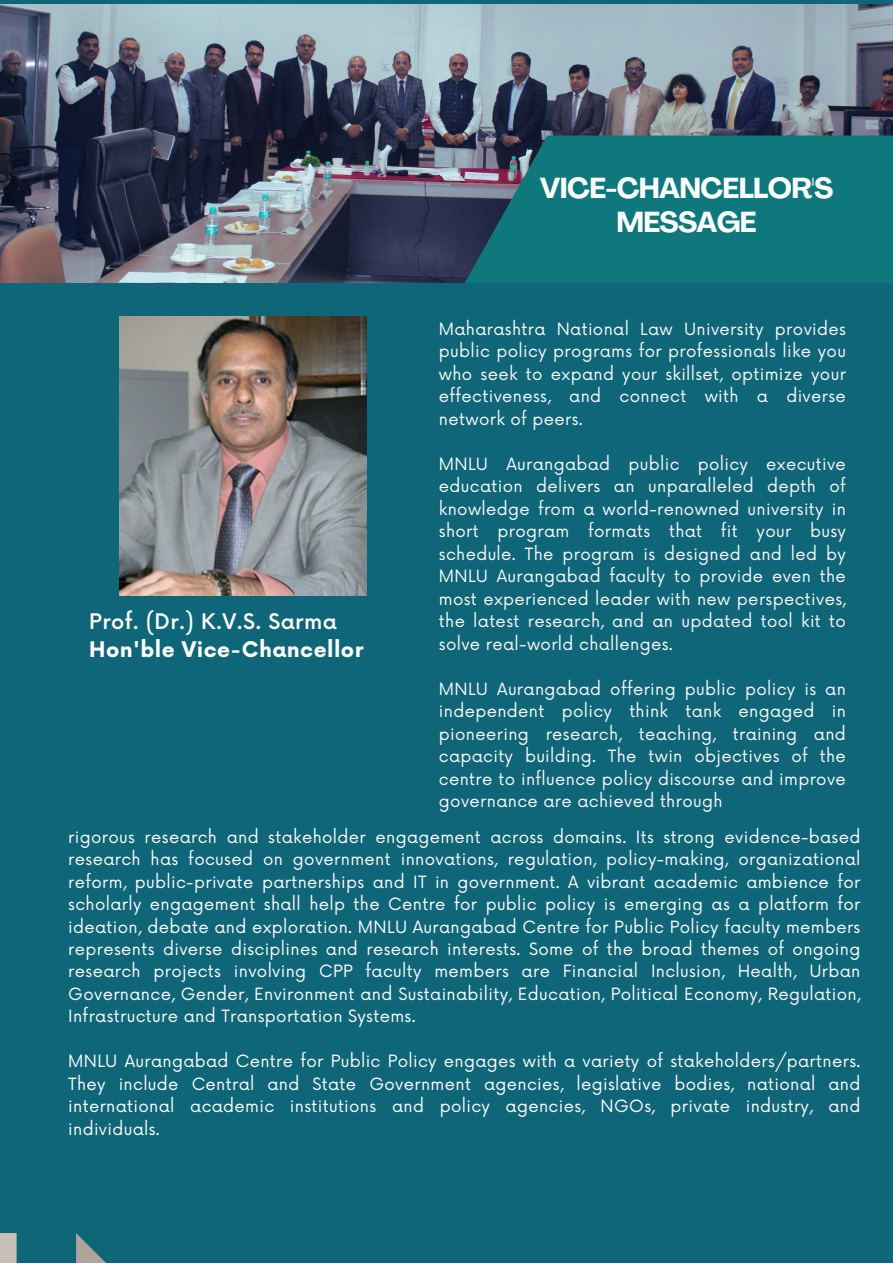
<style>
.page{position:relative;width:893px;height:1264px;background:#fff}
.page>*{position:absolute;margin:0;border:0;box-sizing:border-box;transform-origin:0 0}
.t1{font:700 28.5px/33.8px "Agrandir";letter-spacing:-.025em;color:#fff;text-align:center}
.t2{font:700 21px "Now";letter-spacing:.02em;color:#fff}
.t3{font:500 21px "Now";letter-spacing:.02em;color:#fff}
.t4{font:16.5px/22.5px "Now";letter-spacing:.02em;color:#fff;text-align:justify}
.t5{font:16.5px/22.5px "Now";letter-spacing:.02em;color:#fcfcfc;text-align:justify}
</style>
<div class="page">
<div style="left:0;top:0;width:892px;height:1262px;background:#106679"></div>
<svg style="left:0;top:1233px;width:17px;height:29px"></svg>
<svg style="left:76px;top:1233px;width:29px;height:29px"></svg>
<img style="left:0;top:5px;width:892px;height:277px">
<div style="left:464px;top:135px;width:428px;height:148px;background:#0f787d"></div>
<img style="left:120px;top:316px;width:246px;height:279px">
<p class="t3" style="left:89px;top:610px;width:249px">Prof. (Dr.) K.V.S. Sarma</p>
<p class="t2" style="left:89px;top:638px;width:275px">Hon'ble Vice-Chancellor</p>
<p class="t1" style="left:540px;top:174px;width:295px">VICE-CHANCELLOR'S<br>MESSAGE</p>
<p class="t5" style="left:439px;top:318px;width:408px">Maharashtra National Law University provides public policy programs for professionals like you who seek to expand your skillset, optimize your effectiveness, and connect with a diverse network of peers.</p>
<p class="t5" style="left:439px;top:453px;width:408px">MNLU Aurangabad public policy executive education delivers an unparalleled depth of knowledge from a world-renowned university in short program formats that fit your busy schedule. The program is designed and led by MNLU Aurangabad faculty to provide even the most experienced leader with new perspectives, the latest research, and an updated tool kit to solve real-world challenges.</p>
<p class="t5" style="left:439px;top:678px;width:408px">MNLU Aurangabad offering public policy is an independent policy think tank engaged in pioneering research, teaching, training and capacity building. The twin objectives of the centre to influence policy discourse and improve governance are achieved through</p>
<p class="t4" style="left:68px;top:826px;width:793px">rigorous research and stakeholder engagement across domains. Its strong evidence-based research has focused on government innovations, regulation, policy-making, organizational reform, public-private partnerships and IT in government. A vibrant academic ambience for scholarly engagement shall help the Centre for public policy is emerging as a platform for ideation, debate and exploration. MNLU Aurangabad Centre for Public Policy faculty members represents diverse disciplines and research interests. Some of the broad themes of ongoing research projects involving CPP faculty members are Financial Inclusion, Health, Urban Governance, Gender, Environment and Sustainability, Education, Political Economy, Regulation, Infrastructure and Transportation Systems.</p>
<p class="t4" style="left:68px;top:1051px;width:793px">MNLU Aurangabad Centre for Public Policy engages with a variety of stakeholders/partners.<br>They include Central and State Government agencies, legislative bodies, national and international academic institutions and policy agencies, NGOs, private industry, and individuals.</p>
</div>
